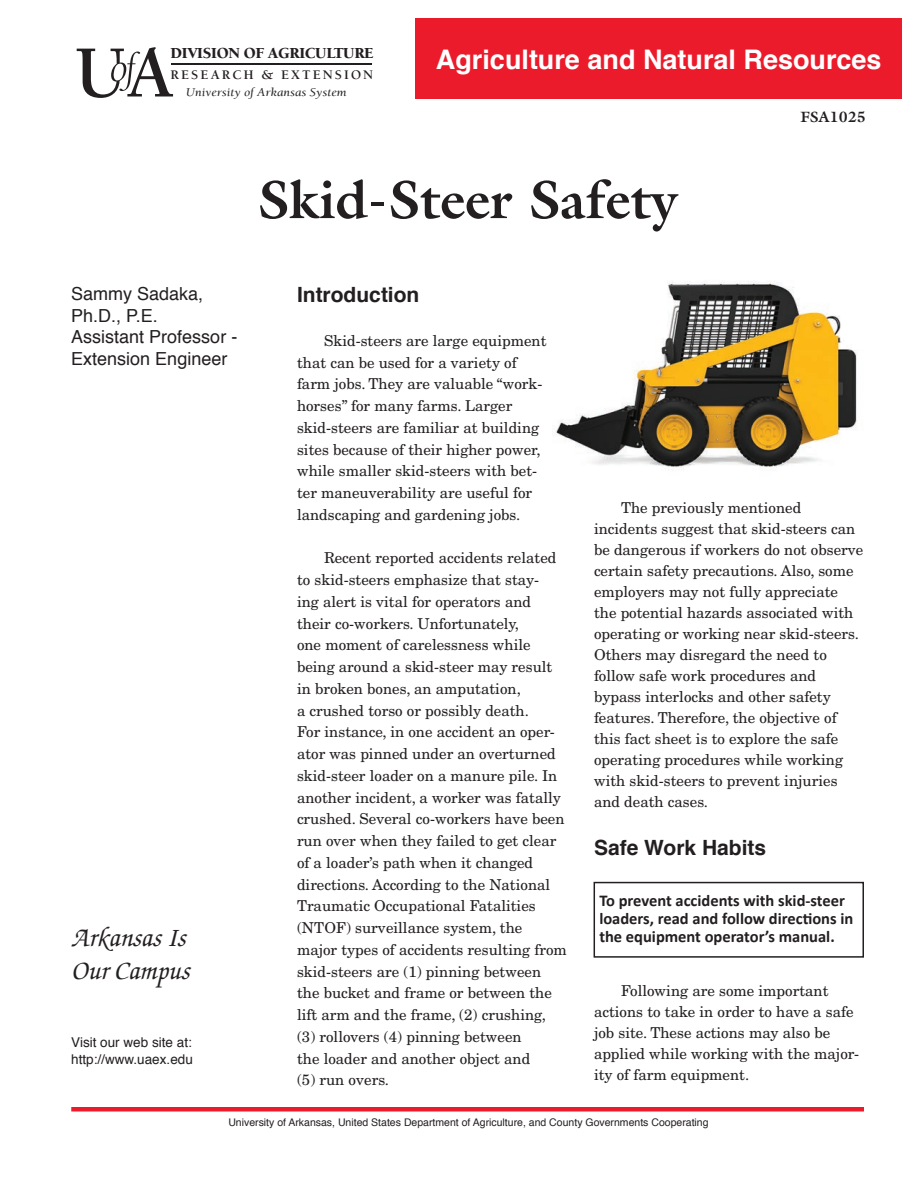
<style>
.page{position:relative;width:918px;height:1188px;background:#fff}
.page>*{position:absolute;margin:0;border:0;box-sizing:border-box;transform-origin:0 0}
.t1{font:700 54px "Galliard";color:#231f20}
.t2{font:700 27px "Helvetica";color:#fff}
.t3{font:italic 500 27px/32.4px "Zapf Chancery";color:#231f20}
.t4{font:700 21px "Helvetica";color:#231f20}
.t5{font:18px/21.6px "Helvetica";color:#231f20}
.t6{font:700 16.5px/18px "Calibri";color:#231f20}
.t7{font:900 15.75px "Berkeley";letter-spacing:-.02em;color:#231f20}
.t8{font:15px/21.8px "New Century Schlbk";color:#231f20}
.t9{font:700 15px "Galliard";color:#231f20}
.t10{font:13.5px/16.2px "Helvetica";color:#231f20}
.t11{font:700 13.5px "Berkeley";letter-spacing:.155em;color:#231f20}
.t12{font:italic 12.15px "Berkeley";color:#231f20;scale:1.09 1}
.t13{font:10.5px "Helvetica";color:#231f20}
</style>
<div class="page">
<div style="left:71px;top:1107px;width:793px;height:5px;background:#ec1b2b"></div>
<hr style="left:172px;top:63px;width:200px;height:1px;background:#231f20">
<svg style="left:77px;top:47px;width:96px;height:51px"></svg>
<div style="left:594px;top:882px;width:270px;height:76px;border:2px solid #231f20"></div>
<div style="left:416px;top:18px;width:486px;height:81px;background:#ec1b2b"></div>
<img style="left:555px;top:281px;width:302px;height:187px">
<p class="t7" style="left:171px;top:44px;width:205px">DIVISION OF AGRICULTURE</p>
<p class="t11" style="left:171px;top:67px;width:204px">RESEARCH &amp; EXTENSION</p>
<p class="t12" style="left:186px;top:86px;width:149px">University of Arkansas System</p>
<h2 class="t2" style="left:436px;top:38px;width:447px">Agriculture and Natural Resources</h2>
<p class="t9" style="left:801px;top:107px;width:67px">FSA1025</p>
<p class="t5" style="left:71px;top:283px;width:168px">Sammy Sadaka,<br>Ph.D., P.E.<br>Assistant Professor -<br>Extension Engineer</p>
<h2 class="t3" style="left:71px;top:923px;width:119px">Arkansas Is<br>Our Campus</h2>
<p class="t10" style="left:71px;top:1035px;width:123px">Visit our web site at: http://www.uaex.edu</p>
<h1 class="t1" style="left:258px;top:165px;width:422px">Skid-Steer Safety</h1>
<h3 class="t4" style="left:297px;top:278px;width:124px">Introduction</h3>
<p class="t8" style="left:297px;top:330px;width:251px;text-indent:27px">Skid-steers are large equipment that can be used for a variety of farm jobs. They are valuable “work&shy;horses” for many farms. Larger skid-steers are familiar at building sites because of their higher power, while smaller skid-steers with bet&shy;ter maneuverability are useful for landscaping and gardening jobs.</p>
<p class="t8" style="left:297px;top:547px;width:271px;text-indent:27px">Recent reported accidents related to skid-steers emphasize that stay-<br>ing alert is vital for operators and their co-workers. Unfortunately,<br>one moment of carelessness while being around a skid-steer may result in broken bones, an amputation,<br>a crushed torso or possibly death.<br>For instance, in one accident an oper&shy;ator was pinned under an overturned skid-steer loader on a manure pile. In another incident, a worker was fatally crushed. Several co-workers have been run over when they failed to get clear of a loader’s path when it changed directions. According to the National Traumatic Occupational Fatalities (NTOF) surveillance system, the<br>major types of accidents resulting from skid-steers are (1) pinning between the bucket and frame or between the lift arm and the frame, (2) crushing, (3) rollovers (4) pinning between<br>the loader and another object and<br>(5) run overs.</p>
<p class="t8" style="left:594px;top:497px;width:271px;line-height:21px;text-indent:27px">The previously mentioned incidents suggest that skid-steers can be dangerous if workers do not observe certain safety precautions. Also, some employers may not fully appreciate the potential hazards associated with operating or working near skid-steers.<br>Others may disregard the need to follow safe work procedures and bypass interlocks and other safety features. Therefore, the objective of this fact sheet is to explore the safe operating procedures while working with skid-steers to prevent injuries and death cases.</p>
<h3 class="t4" style="left:594px;top:831px;width:174px">Safe Work Habits</h3>
<p class="t6" style="left:599px;top:891px;width:255px">To prevent accidents with skid-steer loaders, read and follow directions in the equipment operator’s manual.</p>
<p class="t8" style="left:594px;top:980px;width:267px;line-height:21px;text-indent:27px">Following are some important actions to take in order to have a safe job site. These actions may also be applied while working with the major&shy;ity of farm equipment.</p>
<p class="t13" style="left:228px;top:1114px;width:482px">University of Arkansas, United States Department of Agriculture, and County Governments Cooperating</p>
</div>
